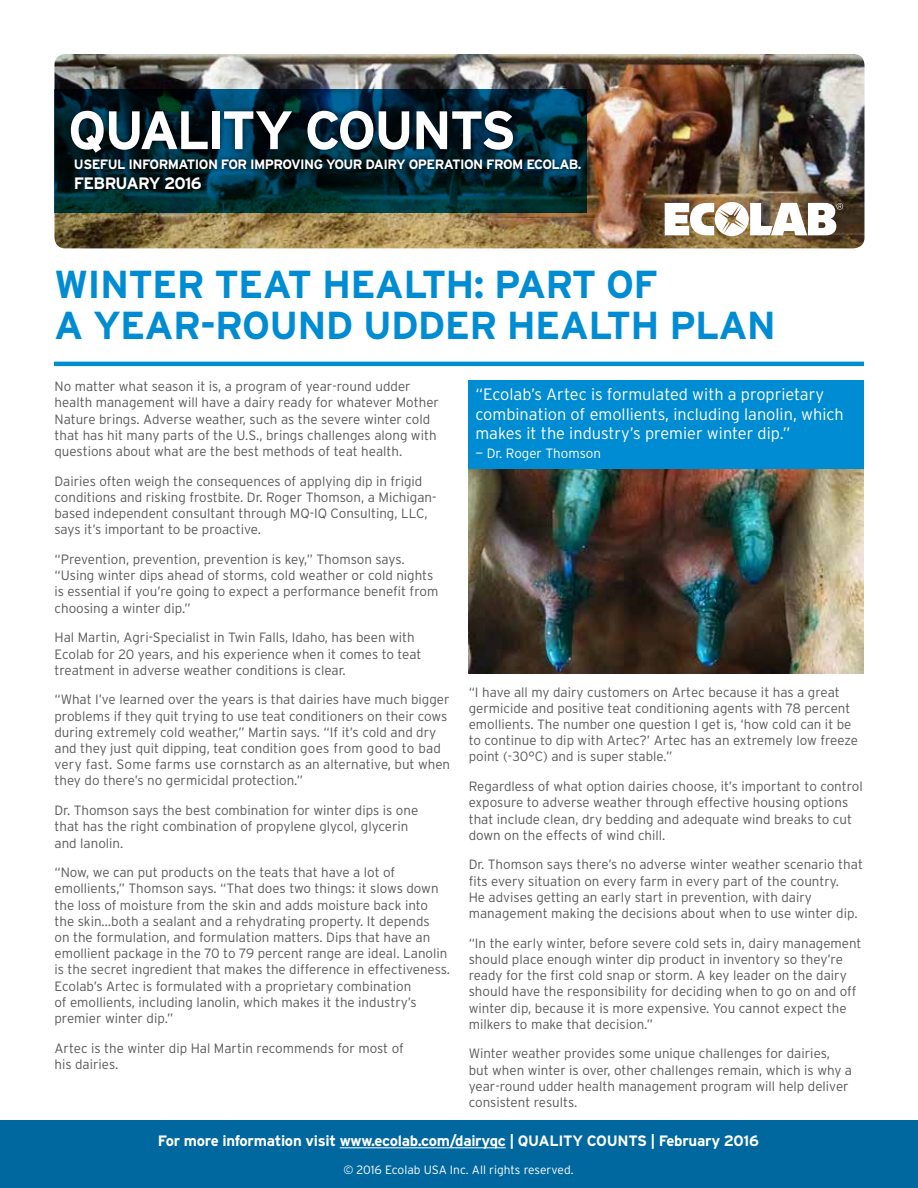
<style>
.page{position:relative;width:918px;height:1188px;background:#fff}
.page>*{position:absolute;margin:0;border:0;box-sizing:border-box;transform-origin:0 0}
.t1{font:700 54px "Interstate";letter-spacing:-.06em;color:#fff}
.t2{font:700 39px/40.8px "Interstate";letter-spacing:-.02em;color:#008cd2}
.t3{font:300 16.5px/19.2px "Interstate";color:#fff}
.t4{font:700 16.5px "Interstate";letter-spacing:-.04em;color:#fff}
.t5{font:700 15px "Interstate";letter-spacing:-.02em;color:#fff}
.t6{font:300 13.5px/16.2px "Interstate";color:#58595b}
.t7{font:700 13.5px "Interstate";letter-spacing:-.04em;color:#fff}
.t8{font:300 13.5px "Interstate";color:#fff}
.t9{font:300 12px "Interstate";color:#fff}
</style>
<div class="page">
<hr style="left:54px;top:362px;width:810px;height:4px;background:#008cd2">
<img style="left:54px;top:54px;width:810px;height:194px">
<svg style="left:54px;top:89px;width:533px;height:124px;background:#002c36"></svg>
<svg style="left:70px;top:155px;width:516px;height:20px;background:#00212e"></svg>
<svg style="left:70px;top:172px;width:136px;height:22px;background:#00171b"></svg>
<div style="left:65px;top:104px;width:454px;height:55px;background:#000;opacity:.69"></div>
<img style="left:665px;top:202px;width:178px;height:34px">
<img style="left:469px;top:469px;width:395px;height:204px">
<div style="left:469px;top:380px;width:395px;height:89px;background:#008cd2"></div>
<div style="left:0;top:1120px;width:918px;height:68px;background:#00689e"></div>
<hr style="left:340px;top:1148px;width:166px;height:1px;background:#fff">
<h1 class="t1" style="left:68px;top:100px;width:450px">QUALITY COUNTS</h1>
<p class="t7" style="left:74px;top:157px;width:509px">USEFUL INFORMATION FOR IMPROVING YOUR DAIRY OPERATION FROM ECOLAB.</p>
<p class="t4" style="left:74px;top:174px;width:129px">FEBRUARY 2016</p>
<h2 class="t2" style="left:54px;top:264px;width:724px">WINTER TEAT HEALTH: PART OF<br>A YEAR-ROUND UDDER HEALTH PLAN</h2>
<p class="t6" style="left:54px;top:378px;width:386px">No matter what season it is, a program of year-round udder health management will have a dairy ready for whatever Mother Nature brings. Adverse weather, such as the severe winter cold that has hit many parts of the U.S., brings challenges along with questions about what are the best methods of teat health.</p>
<p class="t6" style="left:54px;top:473px;width:383px">Dairies often weigh the consequences of applying dip in frigid conditions and risking frostbite. Dr. Roger Thomson, a Michigan&shy;based independent consultant through MQ-IQ Consulting, LLC, says it’s important to be proactive.</p>
<p class="t6" style="left:54px;top:551px;width:385px">“Prevention, prevention, prevention is key,” Thomson says. “Using winter dips ahead of storms, cold weather or cold nights is essential if you’re going to expect a performance benefit from choosing a winter dip.”</p>
<p class="t6" style="left:54px;top:629px;width:369px">Hal Martin, Agri-Specialist in Twin Falls, Idaho, has been with<br>Ecolab for 20 years, and his experience when it comes to teat treatment in adverse weather conditions is clear.</p>
<p class="t6" style="left:54px;top:692px;width:397px">“What I’ve learned over the years is that dairies have much bigger problems if they quit trying to use teat conditioners on their cows during extremely cold weather,” Martin says. “If it’s cold and dry and they just quit dipping, teat condition goes from good to bad very fast. Some farms use cornstarch as an alternative, but when they do there’s no germicidal protection.”</p>
<p class="t6" style="left:54px;top:802px;width:365px">Dr. Thomson says the best combination for winter dips is one that has the right combination of propylene glycol, glycerin and lanolin.</p>
<p class="t6" style="left:54px;top:864px;width:397px">“Now, we can put products on the teats that have a lot of emollients,” Thomson says. “That does two things: it slows down the loss of moisture from the skin and adds moisture back into the skin…both a sealant and a rehydrating property. It depends<br>on the formulation, and formulation matters. Dips that have an emollient package in the 70 to 79 percent range are ideal. Lanolin is the secret ingredient that makes the difference in effectiveness.<br>Ecolab’s Artec is formulated with a proprietary combination<br>of emollients, including lanolin, which makes it the industry’s premier winter dip.”</p>
<p class="t6" style="left:54px;top:1040px;width:351px">Artec is the winter dip Hal Martin recommends for most of his dairies.</p>
<p class="t3" style="left:475px;top:385px;width:370px">“Ecolab’s Artec is formulated with a proprietary combination of emollients, including lanolin, which makes it the industry’s premier winter dip.”</p>
<p class="t8" style="left:475px;top:446px;width:127px">— Dr. Roger Thomson</p>
<p class="t6" style="left:469px;top:684px;width:391px">“I have all my dairy customers on Artec because it has a great germicide and positive teat conditioning agents with 78 percent emollients. The number one question I get is, ‘how cold can it be to continue to dip with Artec?’ Artec has an extremely low freeze point (-30°C) and is super stable.”</p>
<p class="t6" style="left:469px;top:778px;width:396px">Regardless of what option dairies choose, it’s important to control exposure to adverse weather through effective housing options that include clean, dry bedding and adequate wind breaks to cut down on the effects of wind chill.</p>
<p class="t6" style="left:469px;top:857px;width:396px">Dr. Thomson says there’s no adverse winter weather scenario that fits every situation on every farm in every part of the country.<br>He advises getting an early start in prevention, with dairy management making the decisions about when to use winter dip.</p>
<p class="t6" style="left:469px;top:935px;width:394px">“In the early winter, before severe cold sets in, dairy management should place enough winter dip product in inventory so they’re ready for the first cold snap or storm. A key leader on the dairy should have the responsibility for deciding when to go on and off winter dip, because it is more expensive. You cannot expect the milkers to make that decision.”</p>
<p class="t6" style="left:469px;top:1046px;width:385px">Winter weather provides some unique challenges for dairies, but when winter is over, other challenges remain, which is why a year-round udder health management program will help deliver consistent results.</p>
<p class="t5" style="left:158px;top:1132px;width:603px">For more information visit www.ecolab.com/dairyqc | QUALITY COUNTS | February 2016</p>
<p class="t9" style="left:343px;top:1163px;width:232px">© 2016 Ecolab USA Inc. All rights reserved.</p>
</div>
